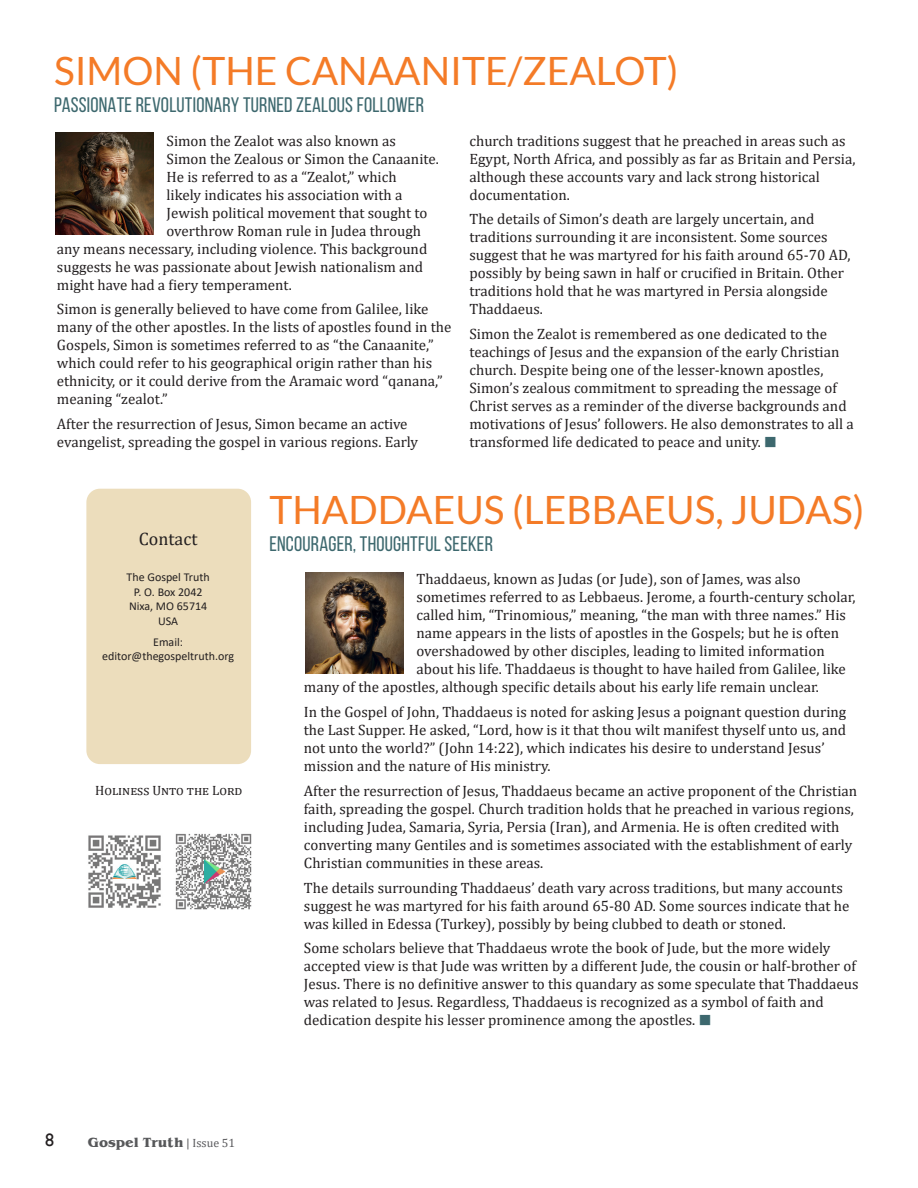
<style>
.page{position:relative;width:918px;height:1188px;background:#fff}
.page>*{position:absolute;margin:0;border:0;box-sizing:border-box;transform-origin:0 0}
.Article_Head{font:39px "Lato";color:#f47b27}
.Authors-covid19{font:21px "Bebas Neue";letter-spacing:.01em;color:#3d686e}
.t1{font:18px "Cambria";color:#231f20}
.t2{font:18px "Gill Sans";color:#231f20}
.Body{font:15px/18px "Cambria";color:#231f20}
.t3{font:13.5px "Cambria";color:#231f20}
.t4{font:12px/14.4px "Calibri";color:#231f20;text-align:center}
.Body-2{font:700 12px "Benguiat";color:#57585a}
.s1{color:#3d686e}
.s2{font-family:"Cambria";font-weight:400}
.s3{font-family:"Cambria";font-weight:400;color:#5a5a5d}
</style>
<div class="page">
<div style="left:86px;top:489px;width:165px;height:275px;background:#ecddbc;border-radius:14px"></div>
<img style="left:306px;top:572px;width:97px;height:102px">
<img style="left:56px;top:132px;width:97px;height:103px">
<img style="left:175px;top:833px;width:77px;height:77px">
<img style="left:88px;top:835px;width:73px;height:73px">
<p class="Article_Head" style="left:54px;top:50px;width:626px">SIMON (THE CANAANITE/ZEALOT)</p>
<p class="Authors-covid19" style="left:54px;top:94px;width:371px">PASSIONATE REVOLUTIONARY TURNED ZEALOUS FOLLOWER</p>
<p class="Body" style="left:167px;top:131px;width:231px">Simon the Zealot was also known as</p>
<p class="Body" style="left:167px;top:149px;width:274px">Simon the Zealous or Simon the Canaanite.</p>
<p class="Body" style="left:167px;top:167px;width:232px">He is referred to as a “Zealot,” which</p>
<p class="Body" style="left:167px;top:185px;width:237px">likely indicates his association with a</p>
<p class="Body" style="left:167px;top:203px;width:262px">Jewish political movement that sought to</p>
<p class="Body" style="left:167px;top:221px;width:256px">overthrow Roman rule in Judea through</p>
<p class="Body" style="left:57px;top:239px;width:372px">any means necessary, including violence. This background</p>
<p class="Body" style="left:57px;top:257px;width:368px">suggests he was passionate about Jewish nationalism and</p>
<p class="Body" style="left:57px;top:275px;width:236px">might have had a fiery temperament.</p>
<p class="Body" style="left:57px;top:300px;width:396px">Simon is generally believed to have come from Galilee, like many of the other apostles. In the lists of apostles found in the Gospels, Simon is sometimes referred to as “the Canaanite,” which could refer to his geographical origin rather than his ethnicity, or it could derive from the Aramaic word “qanana,” meaning “zealot.”</p>
<p class="Body" style="left:57px;top:415px;width:363px">After the resurrection of Jesus, Simon became an active evangelist, spreading the gospel in various regions. Early</p>
<p class="Body" style="left:469px;top:131px;width:387px">church traditions suggest that he preached in areas such as Egypt, North Africa, and possibly as far as Britain and Persia, although these accounts vary and lack strong historical documentation.</p>
<p class="Body" style="left:469px;top:210px;width:383px">The details of Simon’s death are largely uncertain, and traditions surrounding it are inconsistent. Some sources suggest that he was martyred for his faith around 65-70 AD, possibly by being sawn in half or crucified in Britain. Other traditions hold that he was martyred in Persia alongside Thaddaeus.</p>
<p class="Body" style="left:469px;top:325px;width:386px">Simon the Zealot is remembered as one dedicated to the teachings of Jesus and the expansion of the early Christian church. Despite being one of the lesser-known apostles, Simon’s zealous commitment to spreading the message of Christ serves as a reminder of the diverse backgrounds and motivations of Jesus’ followers. He also demonstrates to all a transformed life dedicated to peace and unity. <span class="s1">■</span></p>
<p class="t1" style="left:139px;top:528px;width:60px">Contact</p>
<p class="t4" style="left:127px;top:570px;width:85px">The Gospel Truth<br>P. O. Box 2042<br>Nixa, MO 65714<br>USA</p>
<p class="t4" style="left:102px;top:634px;width:133px">Email: editor@thegospeltruth.org</p>
<p class="t3" style="left:95px;top:782px;width:149px">Holiness Unto the Lord</p>
<p class="Article_Head" style="left:269px;top:488px;width:596px">THADDAEUS (LEBBAEUS, JUDAS)</p>
<p class="Authors-covid19" style="left:269px;top:532px;width:225px">ENCOURAGER, THOUGHTFUL SEEKER</p>
<p class="Body" style="left:417px;top:570px;width:386px">Thaddaeus, known as Judas (or Jude), son of James, was also</p>
<p class="Body" style="left:417px;top:588px;width:440px">sometimes referred to as Lebbaeus. Jerome, a fourth-century scholar,</p>
<p class="Body" style="left:417px;top:606px;width:431px">called him, “Trinomious,” meaning, “the man with three names.” His</p>
<p class="Body" style="left:417px;top:624px;width:424px">name appears in the lists of apostles in the Gospels; but he is often</p>
<p class="Body" style="left:417px;top:642px;width:410px">overshadowed by other disciples, leading to limited information</p>
<p class="Body" style="left:417px;top:660px;width:431px">about his life. Thaddaeus is thought to have hailed from Galilee, like</p>
<p class="Body" style="left:304px;top:678px;width:517px">many of the apostles, although specific details about his early life remain unclear.</p>
<p class="Body" style="left:304px;top:703px;width:544px">In the Gospel of John, Thaddaeus is noted for asking Jesus a poignant question during the Last Supper. He asked, “Lord, how is it that thou wilt manifest thyself unto us, and not unto the world?” (John 14:22), which indicates his desire to understand Jesus’ mission and the nature of His ministry.</p>
<p class="Body" style="left:304px;top:782px;width:555px">After the resurrection of Jesus, Thaddaeus became an active proponent of the Christian faith, spreading the gospel. Church tradition holds that he preached in various regions, including Judea, Samaria, Syria, Persia (Iran), and Armenia. He is often credited with converting many Gentiles and is sometimes associated with the establishment of early Christian communities in these areas.</p>
<p class="Body" style="left:304px;top:878px;width:547px">The details surrounding Thaddaeus’ death vary across traditions, but many accounts suggest he was martyred for his faith around 65-80 AD. Some sources indicate that he was killed in Edessa (Turkey), possibly by being clubbed to death or stoned.</p>
<p class="Body" style="left:304px;top:939px;width:556px">Some scholars believe that Thaddaeus wrote the book of Jude, but the more widely accepted view is that Jude was written by a different Jude, the cousin or half-brother of Jesus. There is no definitive answer to this quandary as some speculate that Thaddaeus was related to Jesus. Regardless, Thaddaeus is recognized as a symbol of faith and dedication despite his lesser prominence among the apostles. <span class="s1">■</span></p>
<p class="t2" style="left:45px;top:1130px;width:10px">8</p>
<p class="Body-2" style="left:88px;top:1134px;width:149px">Gospel Truth <span class="s2">|</span> <span class="s3">Issue 51</span></p>
</div>
